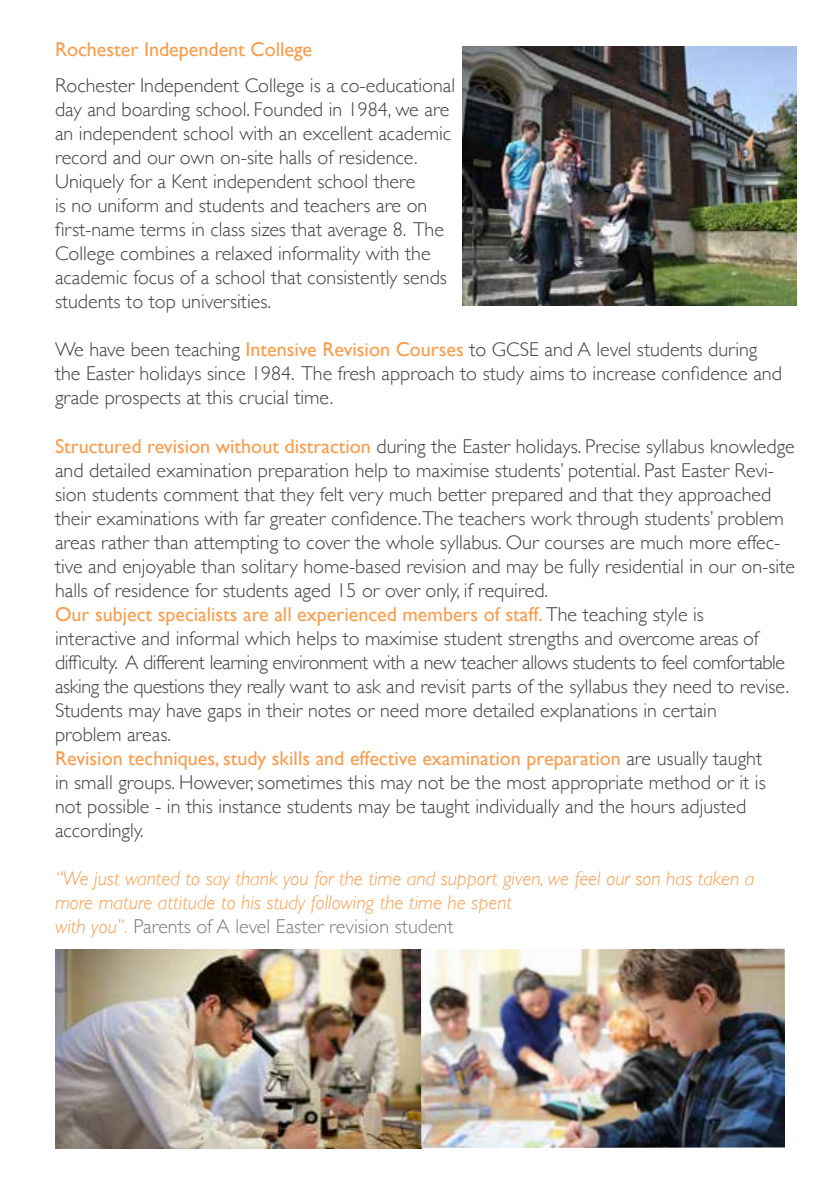
<style>
.page{position:relative;width:840px;height:1191px;background:#fff}
.page>*{position:absolute;margin:0;border:0;box-sizing:border-box;transform-origin:0 0}
.t1{font:300 20px/24px "Gill Sans";color:#414042}
.t2{font:italic 300 20px/24px "Gill Sans";color:#f89d4d}
.t3{font:20px "Gill Sans";color:#f89d4d}
.s1{font-weight:400;color:#f89d4d}
.s2{font-style:normal;color:#7b7c7f}
</style>
<div class="page">
<img style="left:55px;top:950px;width:365px;height:198px">
<img style="left:420px;top:948px;width:364px;height:200px">
<img style="left:462px;top:47px;width:334px;height:259px">
<p class="t3" style="left:55px;top:38px;width:258px">Rochester Independent College</p>
<p class="t1" style="left:55px;top:73px;width:401px">Rochester Independent College is a co-educational day and boarding school. Founded in 1984, we are an independent school with an excellent academic record and our own on-site halls of residence.<br>Uniquely for a Kent independent school there<br>is no uniform and students and teachers are on first-name terms in class sizes that average 8. The College combines a relaxed informality with the academic focus of a school that consistently sends students to top universities.</p>
<p class="t1" style="left:55px;top:337px;width:728px">We have been teaching <span class="s1">Intensive Revision Courses</span> to GCSE and A level students during the Easter holidays since 1984. The fresh approach to study aims to increase confidence and grade prospects at this crucial time.</p>
<p class="t1" style="left:55px;top:433px;width:741px"><span class="s1">Structured revision without distraction</span> during the Easter holidays. Precise syllabus knowledge and detailed examination preparation help to maximise students’ potential. Past Easter Revi&shy;sion students comment that they felt very much better prepared and that they approached their examinations with far greater confidence.The teachers work through students’ problem areas rather than attempting to cover the whole syllabus. Our courses are much more effec&shy;tive and enjoyable than solitary home-based revision and may be fully residential in our on-site halls of residence for students aged 15 or over only, if required.<br><span class="s1">Our subject specialists are all experienced members of staff.</span> The teaching style is<br>interactive and informal which helps to maximise student strengths and overcome areas of difficulty. A different learning environment with a new teacher allows students to feel comfortable asking the questions they really want to ask and revisit parts of the syllabus they need to revise.<br>Students may have gaps in their notes or need more detailed explanations in certain<br>problem areas.<br><span class="s1">Revision techniques, study skills and effective examination preparation</span> are usually taught<br>in small groups. However, sometimes this may not be the most appropriate method or it is not possible - in this instance students may be taught individually and the hours adjusted accordingly.</p>
<p class="t2" style="left:55px;top:866px;width:700px">“We just wanted to say thank you for the time and support given, we feel our son has taken a more mature attitude to his study following the time he spent<br>with you”. <span class="s2">Parents of A level Easter revision student</span></p>
</div>
